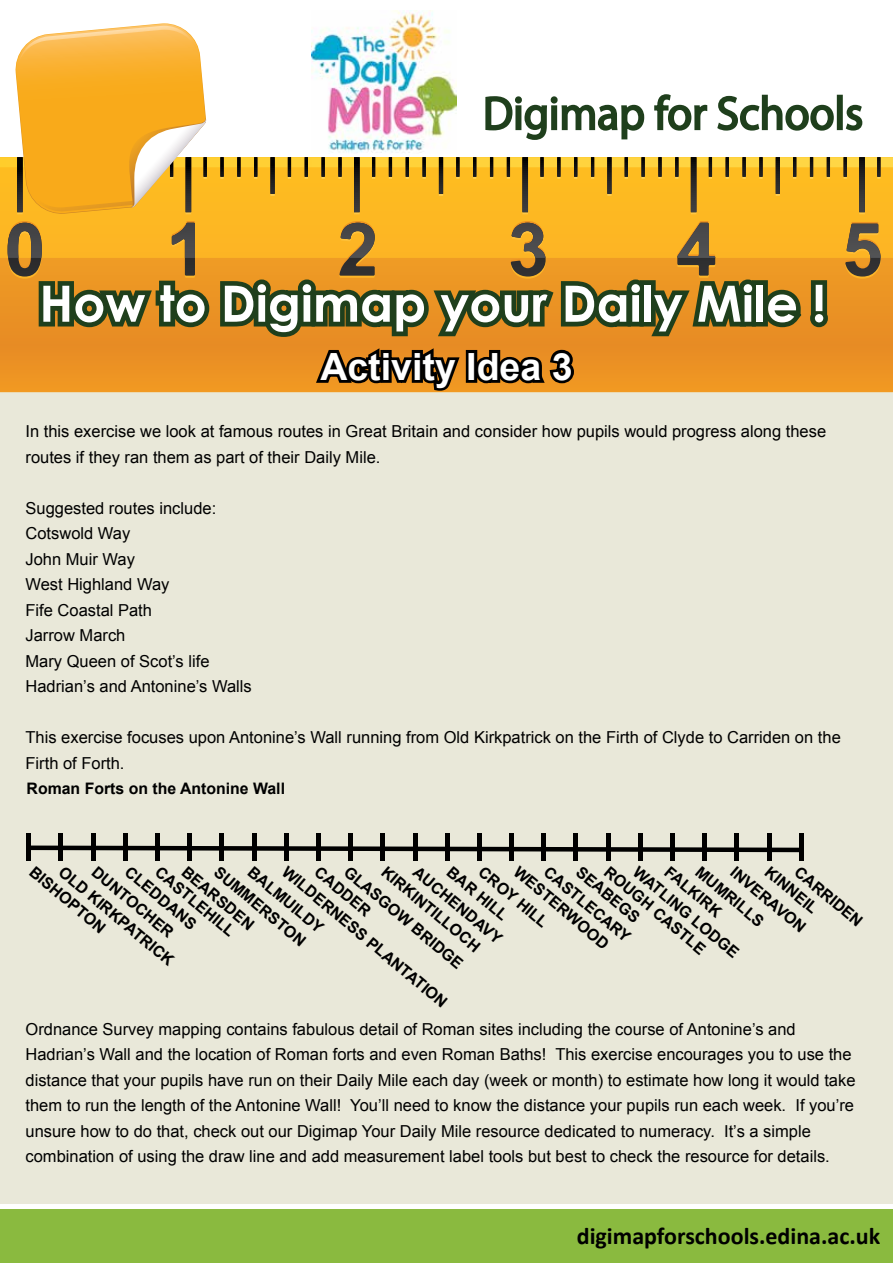
<style>
.page{position:relative;width:893px;height:1263px;background:#fff}
.page>*{position:absolute;margin:0;border:0;box-sizing:border-box;transform-origin:0 0}
.t1{font:700 50.1px "Century Gothic";color:#fff}
.t2{font:700 37.5px "Arial";color:#fff}
.t3{font:700 24px "Calibri";color:#000}
.t4{font:16.5px/25.5px "Arial";color:#000}
.t5{font:700 15.9px "Arial";color:#000}
</style>
<div class="page">
<div style="left:0;top:391px;width:893px;height:813px;background:#e9e8d9"></div>
<svg style="left:0;top:157px;width:893px;height:235px;background:#ec9523"></svg>
<svg style="left:8px;top:157px;width:885px;height:118px;background:#dda428"></svg>
<svg style="left:17px;top:258px;width:863px;height:18px;background:#d48b26"></svg>
<svg style="left:17px;top:157px;width:863px;height:101px;background:#e7ab25"></svg>
<svg style="left:14px;top:23px;width:192px;height:192px;background:#f4b644"></svg>
<svg style="left:485px;top:96px;width:160px;height:44px"></svg>
<svg style="left:654px;top:94px;width:54px;height:37px"></svg>
<svg style="left:717px;top:94px;width:117px;height:37px"></svg>
<div style="left:837px;top:95px;width:6px;height:35px;border:2px solid #1f3f1c"></div>
<svg style="left:845px;top:104px;width:18px;height:27px"></svg>
<div style="left:0;top:1209px;width:893px;height:54px;background:#8aba3f"></div>
<img style="left:312px;top:11px;width:144px;height:142px">
<svg style="left:26px;top:843px;width:778px;height:11px"></svg>
<hr style="left:27px;top:833px;width:4px;height:28px;background:#000">
<hr style="left:59px;top:833px;width:4px;height:28px;background:#000">
<hr style="left:91px;top:833px;width:4px;height:28px;background:#000">
<hr style="left:123px;top:833px;width:4px;height:28px;background:#000">
<div style="left:155px;top:833px;width:5px;height:28px;background:#000"></div>
<hr style="left:188px;top:833px;width:4px;height:28px;background:#000">
<hr style="left:220px;top:833px;width:4px;height:28px;background:#000">
<hr style="left:252px;top:833px;width:4px;height:28px;background:#000">
<hr style="left:284px;top:833px;width:4px;height:28px;background:#000">
<div style="left:316px;top:833px;width:5px;height:28px;background:#000"></div>
<div style="left:348px;top:833px;width:5px;height:28px;background:#000"></div>
<hr style="left:381px;top:833px;width:4px;height:28px;background:#000">
<hr style="left:413px;top:833px;width:4px;height:28px;background:#000">
<hr style="left:445px;top:833px;width:4px;height:28px;background:#000">
<div style="left:477px;top:833px;width:5px;height:28px;background:#000"></div>
<div style="left:509px;top:833px;width:5px;height:28px;background:#000"></div>
<hr style="left:542px;top:833px;width:4px;height:28px;background:#000">
<hr style="left:574px;top:833px;width:4px;height:28px;background:#000">
<hr style="left:606px;top:833px;width:4px;height:28px;background:#000">
<hr style="left:638px;top:833px;width:4px;height:28px;background:#000">
<div style="left:670px;top:833px;width:5px;height:28px;background:#000"></div>
<hr style="left:703px;top:833px;width:4px;height:28px;background:#000">
<hr style="left:735px;top:833px;width:4px;height:28px;background:#000">
<hr style="left:767px;top:833px;width:4px;height:28px;background:#000">
<hr style="left:799px;top:833px;width:4px;height:28px;background:#000">
<svg style="left:34px;top:272px;width:802px;height:121px;background:#a17120"></svg>
<h1 class="t1" style="left:39px;top:265px;width:788px">How to Digimap your Daily Mile !</h1>
<h2 class="t2" style="left:320px;top:342px;width:254px">Activity Idea 3</h2>
<p class="t4" style="left:26px;top:419px;width:802px">In this exercise we look at famous routes in Great Britain and consider how pupils would progress along these routes if they ran them as part of their Daily Mile.</p>
<p class="t4" style="left:26px;top:495px;width:228px">Suggested routes include:<br>Cotswold Way<br>John Muir Way<br>West Highland Way<br>Fife Coastal Path<br>Jarrow March<br>Mary Queen of Scot’s life<br>Hadrian’s and Antonine’s Walls</p>
<p class="t4" style="left:26px;top:725px;width:817px">This exercise focuses upon Antonine’s Wall running from Old Kirkpatrick on the Firth of Clyde to Carriden on the<br>Firth of Forth.</p>
<p class="t5" style="left:27px;top:778px;width:260px">Roman Forts on the Antonine Wall</p>
<p class="t5" style="left:422px;top:861px;width:112px;rotate:40deg">AUCHENDAVY</p>
<p class="t5" style="left:291px;top:861px;width:211px;rotate:40deg">WILDERNESS PLANTATION</p>
<p class="t5" style="left:523px;top:861px;width:120px;rotate:40deg">WESTERWOOD</p>
<p class="t5" style="left:642px;top:861px;width:134px;rotate:40deg">WATLING LODGE</p>
<p class="t5" style="left:223px;top:861px;width:116px;rotate:40deg">SUMMERSTON</p>
<p class="t5" style="left:585px;top:861px;width:79px;rotate:40deg">SEABEGS</p>
<p class="t5" style="left:68px;top:861px;width:146px;rotate:40deg">OLD KIRKPATRICK</p>
<p class="t5" style="left:324px;top:861px;width:69px;rotate:40deg">CADDER</p>
<p class="t5" style="left:488px;top:861px;width:87px;rotate:40deg">CROY HILL</p>
<p class="t5" style="left:803px;top:861px;width:85px;rotate:40deg">CARRIDEN</p>
<p class="t5" style="left:134px;top:861px;width:90px;rotate:40deg">CLEDDANS</p>
<p class="t5" style="left:353px;top:861px;width:151px;rotate:40deg">GLASGOW BRIDGE</p>
<p class="t5" style="left:553px;top:861px;width:109px;rotate:40deg">CASTLECARY</p>
<p class="t5" style="left:164px;top:861px;width:100px;rotate:40deg">CASTLEHILL</p>
<p class="t5" style="left:739px;top:861px;width:95px;rotate:40deg">INVERAVON</p>
<p class="t5" style="left:705px;top:861px;width:85px;rotate:40deg">MUMRILLS</p>
<p class="t5" style="left:257px;top:861px;width:95px;rotate:40deg">BALMUILDY</p>
<p class="t5" style="left:101px;top:861px;width:102px;rotate:40deg">DUNTOCHER</p>
<p class="t5" style="left:191px;top:861px;width:90px;rotate:40deg">BEARSDEN</p>
<p class="t5" style="left:613px;top:861px;width:128px;rotate:40deg">ROUGH CASTLE</p>
<p class="t5" style="left:456px;top:861px;width:75px;rotate:40deg">BAR HILL</p>
<p class="t5" style="left:38px;top:861px;width:95px;rotate:40deg">BISHOPTON</p>
<p class="t5" style="left:674px;top:861px;width:70px;rotate:40deg">FALKIRK</p>
<p class="t5" style="left:391px;top:861px;width:125px;rotate:40deg">KIRKINTILLOCH</p>
<p class="t5" style="left:774px;top:861px;width:65px;rotate:40deg">KINNEIL</p>
<p class="t4" style="left:26px;top:1016px;width:831px">Ordnance Survey mapping contains fabulous detail of Roman sites including the course of Antonine’s and Hadrian’s Wall and the location of Roman forts and even Roman Baths! This exercise encourages you to use the distance that your pupils have run on their Daily Mile each day (week or month) to estimate how long it would take them to run the length of the Antonine Wall! You’ll need to know the distance your pupils run each week. If you’re unsure how to do that, check out our Digimap Your Daily Mile resource dedicated to numeracy. It’s a simple combination of using the draw line and add measurement label tools but best to check the resource for details.</p>
<h3 class="t3" style="left:577px;top:1221px;width:305px">digimapforschools.edina.ac.uk</h3>
</div>
